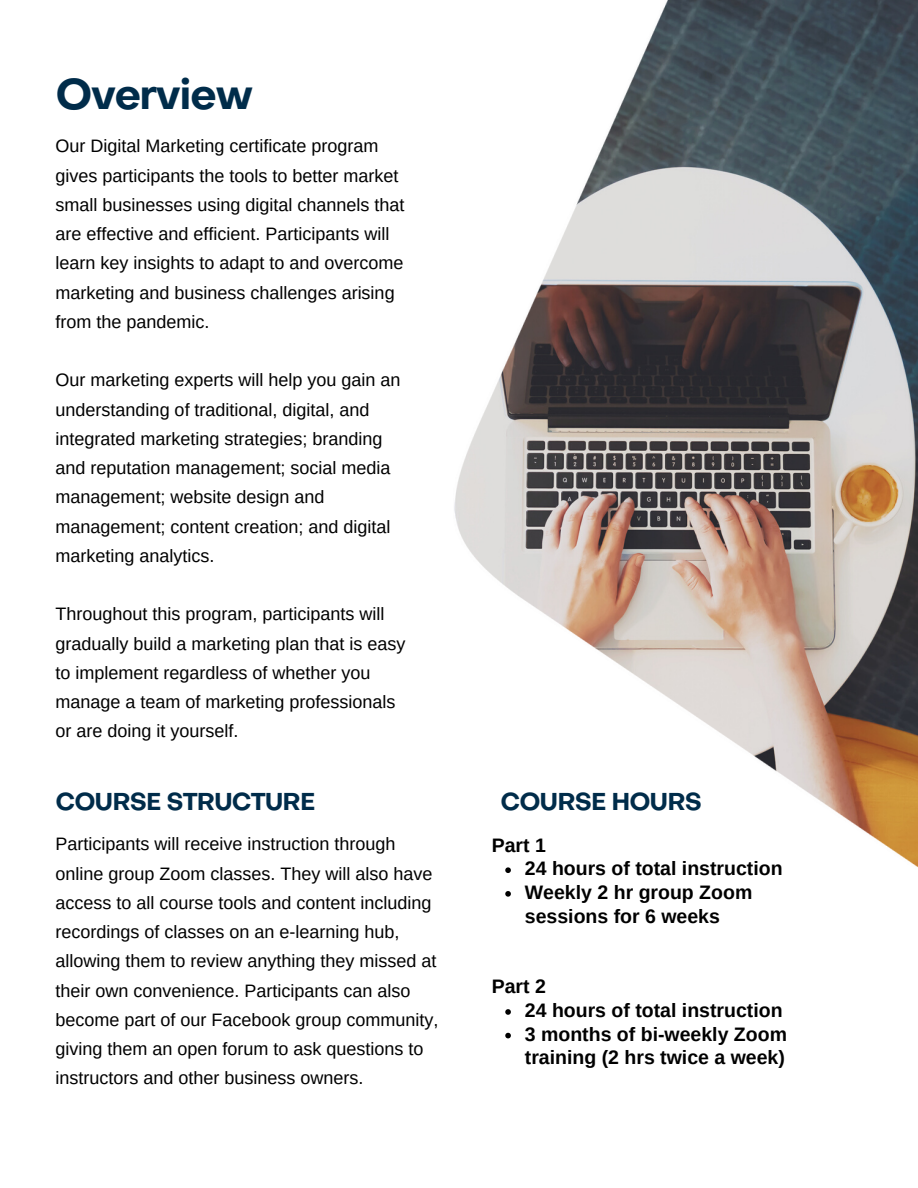
<style>
.page{position:relative;width:918px;height:1188px;background:#fff}
.page>*{position:absolute;margin:0;border:0;box-sizing:border-box;transform-origin:0 0}
.t1{font:700 42px "Objective";letter-spacing:-.045em;color:#002c4a}
.t2{font:700 24px "Objective";letter-spacing:-.045em;color:#002c4a}
.t3{font:700 19.5px/23.7px "Arimo";color:#000}
.t4{font:18px/29.2px "Arimo";color:#000}
</style>
<div class="page">
<img style="left:454px;top:0;width:464px;height:1039px">
<svg style="left:505px;top:867px;width:6px;height:6px"></svg>
<svg style="left:505px;top:891px;width:6px;height:6px"></svg>
<svg style="left:505px;top:1009px;width:6px;height:6px"></svg>
<svg style="left:505px;top:1033px;width:6px;height:5px"></svg>
<h1 class="t1" style="left:56px;top:78px;width:200px">Overview</h1>
<p class="t4" style="left:56px;top:131px;width:351px">Our Digital Marketing certificate program gives participants the tools to better market small businesses using digital channels that are effective and efficient. Participants will learn key insights to adapt to and overcome marketing and business challenges arising from the pandemic.</p>
<p class="t4" style="left:56px;top:365px;width:346px">Our marketing experts will help you gain an understanding of traditional, digital, and integrated marketing strategies; branding and reputation management; social media management; website design and management; content creation; and digital marketing analytics.</p>
<p class="t4" style="left:56px;top:599px;width:351px">Throughout this program, participants will gradually build a marketing plan that is easy to implement regardless of whether you manage a team of marketing professionals or are doing it yourself.</p>
<h2 class="t2" style="left:56px;top:792px;width:261px">COURSE STRUCTURE</h2>
<p class="t4" style="left:56px;top:829px;width:384px">Participants will receive instruction through online group Zoom classes. They will also have access to all course tools and content including recordings of classes on an e-learning hub, allowing them to review anything they missed at their own convenience. Participants can also become part of our Facebook group community, giving them an open forum to ask questions to instructors and other business owners.</p>
<h2 class="t2" style="left:501px;top:792px;width:203px">COURSE HOURS</h2>
<p class="t3" style="left:492px;top:833px;width:56px">Part 1</p>
<p class="t3" style="left:525px;top:857px;width:259px">24 hours of total instruction<br>Weekly 2 hr group Zoom sessions for 6 weeks</p>
<p class="t3" style="left:492px;top:975px;width:56px">Part 2</p>
<p class="t3" style="left:525px;top:998px;width:264px">24 hours of total instruction<br>3 months of bi-weekly Zoom training (2 hrs twice a week)</p>
</div>
